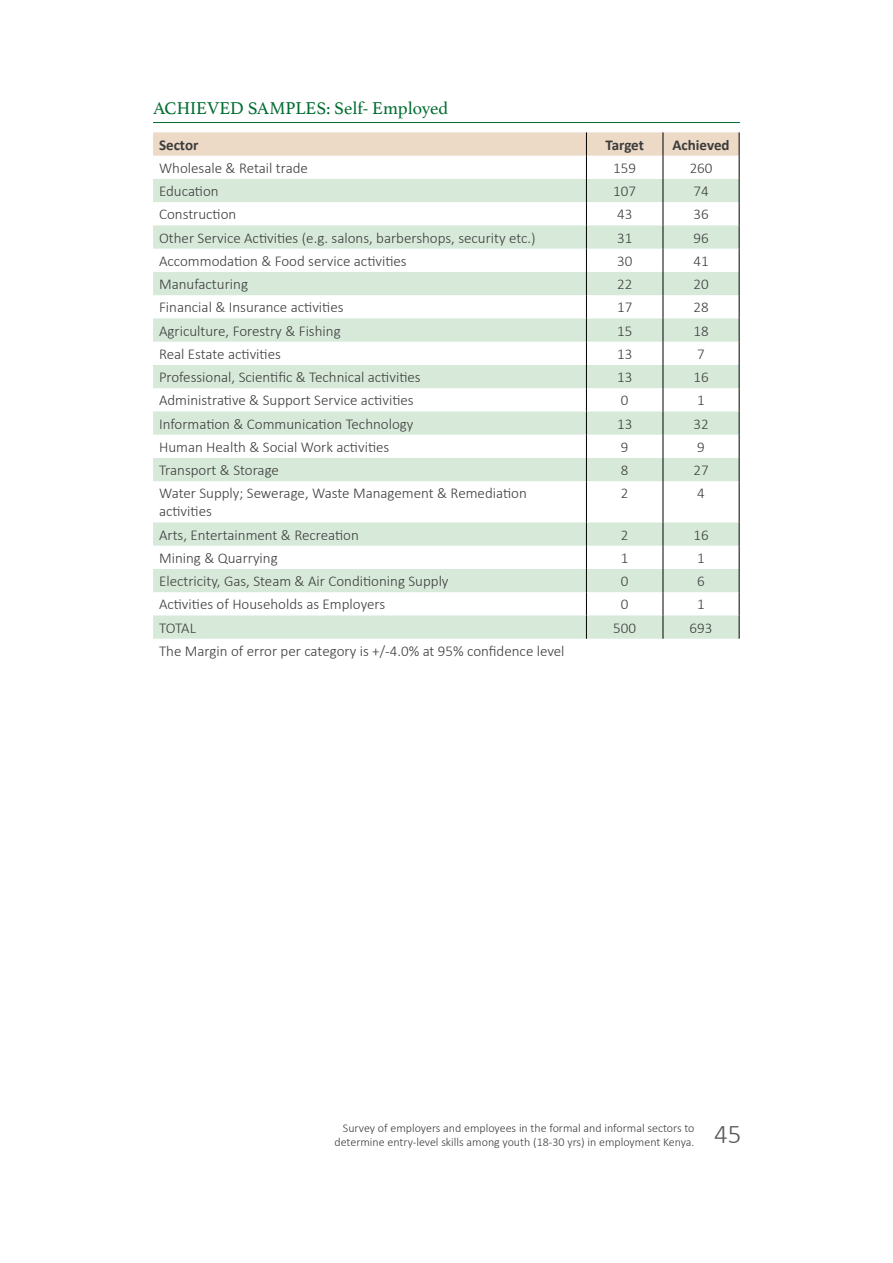
<style>
.page{position:relative;width:893px;height:1263px;background:#fff}
.page>*{position:absolute;margin:0;border:0;box-sizing:border-box;transform-origin:0 0}
.t1{font:300 27px "Calibri";color:#575756}
.t2{font:18px "Athelas";color:#016d31}
.t3{font:300 15px/18px "Calibri";color:#3c3c3b}
.t4{font:700 15px "Calibri";color:#3c3c3b}
.t5{font:300 12px/14.4px "Calibri";color:#3c3c3b;text-align:right}
</style>
<div class="page">
<hr style="left:153px;top:122px;width:587px;height:1px;background:#016d31">
<svg style="left:153px;top:481px;width:586px;height:158px"></svg>
<svg style="left:153px;top:132px;width:587px;height:349px"></svg>
<hr style="left:586px;top:481px;width:1px;height:41px;background:#000">
<hr style="left:663px;top:481px;width:1px;height:41px;background:#000">
<hr style="left:739px;top:481px;width:1px;height:41px;background:#000">
<svg style="left:586px;top:522px;width:1px;height:117px"></svg>
<svg style="left:663px;top:522px;width:1px;height:117px"></svg>
<svg style="left:739px;top:522px;width:1px;height:117px"></svg>
<p class="t2" style="left:153px;top:93px;width:297px">ACHIEVED SAMPLES: Self- Employed</p>
<p class="t4" style="left:159px;top:135px;width:41px">Sector</p>
<p class="t4" style="left:605px;top:135px;width:40px">Target</p>
<p class="t4" style="left:672px;top:135px;width:59px">Achieved</p>
<p class="t3" style="left:159px;top:159px;width:150px">Wholesale &amp; Retail trade</p>
<p class="t3" style="left:613px;top:159px;width:24px">159</p>
<p class="t3" style="left:690px;top:159px;width:24px">260</p>
<p class="t3" style="left:159px;top:182px;width:61px">Education</p>
<p class="t3" style="left:613px;top:182px;width:24px">107</p>
<p class="t3" style="left:693px;top:182px;width:17px">74</p>
<p class="t3" style="left:159px;top:205px;width:79px">Construction</p>
<p class="t3" style="left:617px;top:205px;width:17px">43</p>
<p class="t3" style="left:693px;top:205px;width:17px">36</p>
<p class="t3" style="left:159px;top:229px;width:378px">Other Service Activities (e.g. salons, barbershops, security etc.)</p>
<p class="t3" style="left:617px;top:229px;width:17px">31</p>
<p class="t3" style="left:693px;top:229px;width:17px">96</p>
<p class="t3" style="left:159px;top:252px;width:249px">Accommodation &amp; Food service activities</p>
<p class="t3" style="left:617px;top:252px;width:17px">30</p>
<p class="t3" style="left:693px;top:252px;width:17px">41</p>
<p class="t3" style="left:159px;top:275px;width:90px">Manufacturing</p>
<p class="t3" style="left:617px;top:275px;width:17px">22</p>
<p class="t3" style="left:693px;top:275px;width:17px">20</p>
<p class="t3" style="left:159px;top:298px;width:186px">Financial &amp; Insurance activities</p>
<p class="t3" style="left:617px;top:298px;width:17px">17</p>
<p class="t3" style="left:693px;top:298px;width:17px">28</p>
<p class="t3" style="left:159px;top:322px;width:183px">Agriculture, Forestry &amp; Fishing</p>
<p class="t3" style="left:617px;top:322px;width:17px">15</p>
<p class="t3" style="left:693px;top:322px;width:17px">18</p>
<p class="t3" style="left:159px;top:345px;width:123px">Real Estate activities</p>
<p class="t3" style="left:617px;top:345px;width:17px">13</p>
<p class="t3" style="left:697px;top:345px;width:9px">7</p>
<p class="t3" style="left:159px;top:368px;width:263px">Professional, Scientific &amp; Technical activities</p>
<p class="t3" style="left:617px;top:368px;width:17px">13</p>
<p class="t3" style="left:693px;top:368px;width:17px">16</p>
<p class="t3" style="left:159px;top:391px;width:256px">Administrative &amp; Support Service activities</p>
<p class="t3" style="left:621px;top:391px;width:9px">0</p>
<p class="t3" style="left:697px;top:391px;width:9px">1</p>
<p class="t3" style="left:159px;top:415px;width:256px">Information &amp; Communication Technology</p>
<p class="t3" style="left:617px;top:415px;width:17px">13</p>
<p class="t3" style="left:693px;top:415px;width:17px">32</p>
<p class="t3" style="left:159px;top:438px;width:232px">Human Health &amp; Social Work activities</p>
<p class="t3" style="left:621px;top:438px;width:9px">9</p>
<p class="t3" style="left:697px;top:438px;width:9px">9</p>
<p class="t3" style="left:159px;top:461px;width:121px">Transport &amp; Storage</p>
<p class="t3" style="left:621px;top:461px;width:9px">8</p>
<p class="t3" style="left:693px;top:461px;width:17px">27</p>
<p class="t3" style="left:159px;top:484px;width:369px">Water Supply; Sewerage, Waste Management &amp; Remediation activities</p>
<p class="t3" style="left:621px;top:484px;width:9px">2</p>
<p class="t3" style="left:697px;top:484px;width:9px">4</p>
<p class="t3" style="left:159px;top:526px;width:201px">Arts, Entertainment &amp; Recreation</p>
<p class="t3" style="left:621px;top:526px;width:9px">2</p>
<p class="t3" style="left:693px;top:526px;width:17px">16</p>
<p class="t3" style="left:159px;top:549px;width:120px">Mining &amp; Quarrying</p>
<p class="t3" style="left:621px;top:549px;width:9px">1</p>
<p class="t3" style="left:697px;top:549px;width:9px">1</p>
<p class="t3" style="left:159px;top:572px;width:291px">Electricity, Gas, Steam &amp; Air Conditioning Supply</p>
<p class="t3" style="left:621px;top:572px;width:9px">0</p>
<p class="t3" style="left:697px;top:572px;width:9px">6</p>
<p class="t3" style="left:159px;top:595px;width:228px">Activities of Households as Employers</p>
<p class="t3" style="left:621px;top:595px;width:9px">0</p>
<p class="t3" style="left:697px;top:595px;width:9px">1</p>
<p class="t3" style="left:159px;top:619px;width:39px">TOTAL</p>
<p class="t3" style="left:613px;top:619px;width:24px">500</p>
<p class="t3" style="left:690px;top:619px;width:24px">693</p>
<p class="t3" style="left:159px;top:642px;width:407px">The Margin of error per category is +/-4.0% at 95% confidence level</p>
<p class="t5" style="left:334px;top:1120px;width:362px">Survey of employers and employees in the formal and informal sectors to determine entry-level skills among youth (18-30 yrs) in employment Kenya.</p>
<h1 class="t1" style="left:714px;top:1117px;width:29px">45</h1>
</div>
